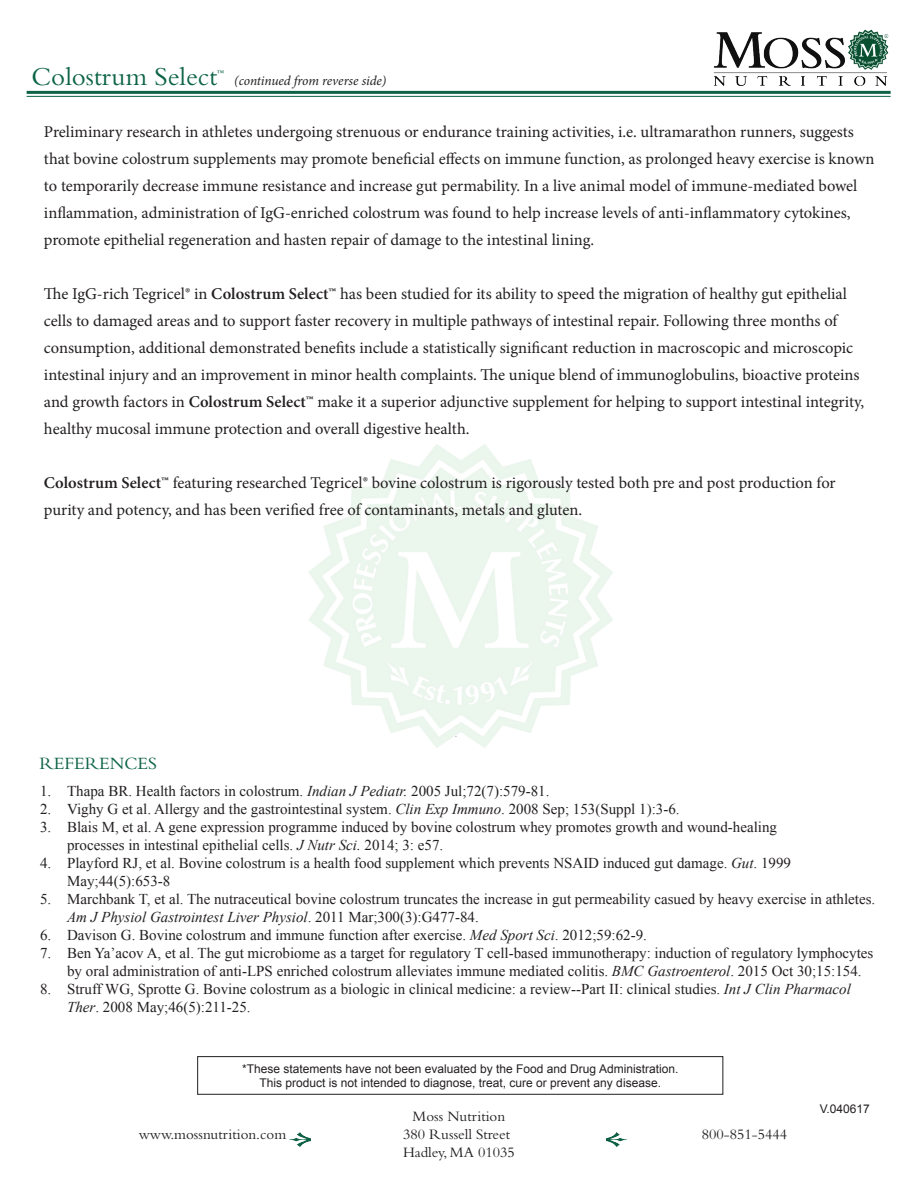
<style>
.page{position:relative;width:918px;height:1188px;background:#fff}
.page>*{position:absolute;margin:0;border:0;box-sizing:border-box;transform-origin:0 0}
.t1{font:27px "Bembo Std";color:#0c6346}
.t2{font:18px "Bembo Std";color:#0c6346}
.t3{font:16.5px/27px "Minion Pro";color:#231f20}
.t4{font:15px/18px "Times New Roman";color:#231f20}
.t5{font:15px "Bembo Std";color:#231f20}
.t6{font:italic 13.5px "Minion Pro";letter-spacing:-.005em;color:#231f20}
.t7{font:12px/14.4px "Arial";color:#231f20;text-align:center}
.t8{font:7.05px "Bembo Std";color:#0c6346}
.s1{font-weight:600}
.s2{font-style:italic}
</style>
<div class="page">
<img style="left:289px;top:1132px;width:21px;height:15px">
<img style="left:606px;top:1132px;width:21px;height:15px">
<img style="left:309px;top:444px;width:304px;height:304px">
<img style="left:713px;top:30px;width:176px;height:56px">
<hr style="left:27px;top:91px;width:864px;height:3px;background:#0c6346">
<hr style="left:27px;top:96px;width:864px;height:1px;background:#0c6346">
<div style="left:197px;top:1056px;width:526px;height:39px;border:1px solid #231f20"></div>
<h1 class="t1" style="left:32px;top:61px;width:187px">Colostrum Select</h1>
<p class="t8" style="left:217px;top:69px;width:8px">™</p>
<p class="t6" style="left:234px;top:72px;width:154px">(continued from reverse side)</p>
<p class="t3" style="left:44px;top:118px;width:832px">Preliminary research in athletes undergoing strenuous or endurance training activities, i.e. ultramarathon runners, suggests that bovine colostrum supplements may promote beneficial effects on immune function, as prolonged heavy exercise is known to temporarily decrease immune resistance and increase gut permability. In a live animal model of immune-mediated bowel inflammation, administration of IgG-enriched colostrum was found to help increase levels of anti-inflammatory cytokines, promote epithelial regeneration and hasten repair of damage to the intestinal lining.</p>
<p class="t3" style="left:44px;top:280px;width:822px">The IgG-rich Tegricel® in <span class="s1">Colostrum Select™</span> has been studied for its ability to speed the migration of healthy gut epithelial cells to damaged areas and to support faster recovery in multiple pathways of intestinal repair. Following three months of consumption, additional demonstrated benefits include a statistically significant reduction in macroscopic and microscopic intestinal injury and an improvement in minor health complaints. The unique blend of immunoglobulins, bioactive proteins and growth factors in <span class="s1">Colostrum Select™</span> make it a superior adjunctive supplement for helping to support intestinal integrity, healthy mucosal immune protection and overall digestive health.</p>
<p class="t3" style="left:44px;top:469px;width:793px"><span class="s1">Colostrum Select™</span> featuring researched Tegricel® bovine colostrum is rigorously tested both pre and post production for purity and potency, and has been verified free of contaminants, metals and gluten.</p>
<p class="t2" style="left:39px;top:753px;width:119px">REFERENCES</p>
<p class="t4" style="left:40px;top:782px;width:511px">1. Thapa BR. Health factors in colostrum. <span class="s2">Indian J Pediatr.</span> 2005 Jul;72(7):579-81.</p>
<p class="t4" style="left:40px;top:800px;width:641px">2. Vighy G et al. Allergy and the gastrointestinal system. <span class="s2">Clin Exp Immuno</span>. 2008 Sep; 153(Suppl 1):3-6.</p>
<p class="t4" style="left:67px;top:818px;width:711px;text-indent:-27px">3. Blais M, et al. A gene expression programme induced by bovine colostrum whey promotes growth and wound-healing processes in intestinal epithelial cells. <span class="s2">J Nutr Sci.</span> 2014; 3: e57.</p>
<p class="t4" style="left:67px;top:854px;width:726px;text-indent:-27px">4. Playford RJ, et al. Bovine colostrum is a health food supplement which prevents NSAID induced gut damage. <span class="s2">Gut</span>. 1999<br>May;44(5):653-8</p>
<p class="t4" style="left:67px;top:890px;width:810px;text-indent:-27px">5. Marchbank T, et al. The nutraceutical bovine colostrum truncates the increase in gut permeability casued by heavy exercise in athletes.<br><span class="s2">Am J Physiol Gastrointest Liver Physiol</span>. 2011 Mar;300(3):G477-84.</p>
<p class="t4" style="left:40px;top:926px;width:608px">6. Davison G. Bovine colostrum and immune function after exercise. <span class="s2">Med Sport Sci</span>. 2012;59:62-9.</p>
<p class="t4" style="left:67px;top:944px;width:808px;text-indent:-27px">7. Ben Ya’acov A, et al. The gut microbiome as a target for regulatory T cell-based immunotherapy: induction of regulatory lymphocytes by oral administration of anti-LPS enriched colostrum alleviates immune mediated colitis. <span class="s2">BMC Gastroenterol</span>. 2015 Oct 30;15:154.</p>
<p class="t4" style="left:67px;top:980px;width:785px;text-indent:-27px">8. Struff WG, Sprotte G. Bovine colostrum as a biologic in clinical medicine: a review--Part II: clinical studies. <span class="s2">Int J Clin Pharmacol<br>Ther</span>. 2008 May;46(5):211-25.</p>
<p class="t7" style="left:242px;top:1061px;width:438px">*These statements have not been evaluated by the Food and Drug Administration.<br>This product is not intended to diagnose, treat, cure or prevent any disease.</p>
<p class="t5" style="left:413px;top:1108px;width:94px">Moss Nutrition</p>
<p class="t5" style="left:139px;top:1126px;width:149px">www.mossnutrition.com</p>
<p class="t5" style="left:403px;top:1126px;width:109px">380 Russell Street</p>
<p class="t5" style="left:702px;top:1126px;width:87px">800-851-5444</p>
<p class="t5" style="left:403px;top:1144px;width:113px">Hadley, MA 01035</p>
<p class="t7" style="left:820px;top:1102px;width:52px">V.040617</p>
</div>
